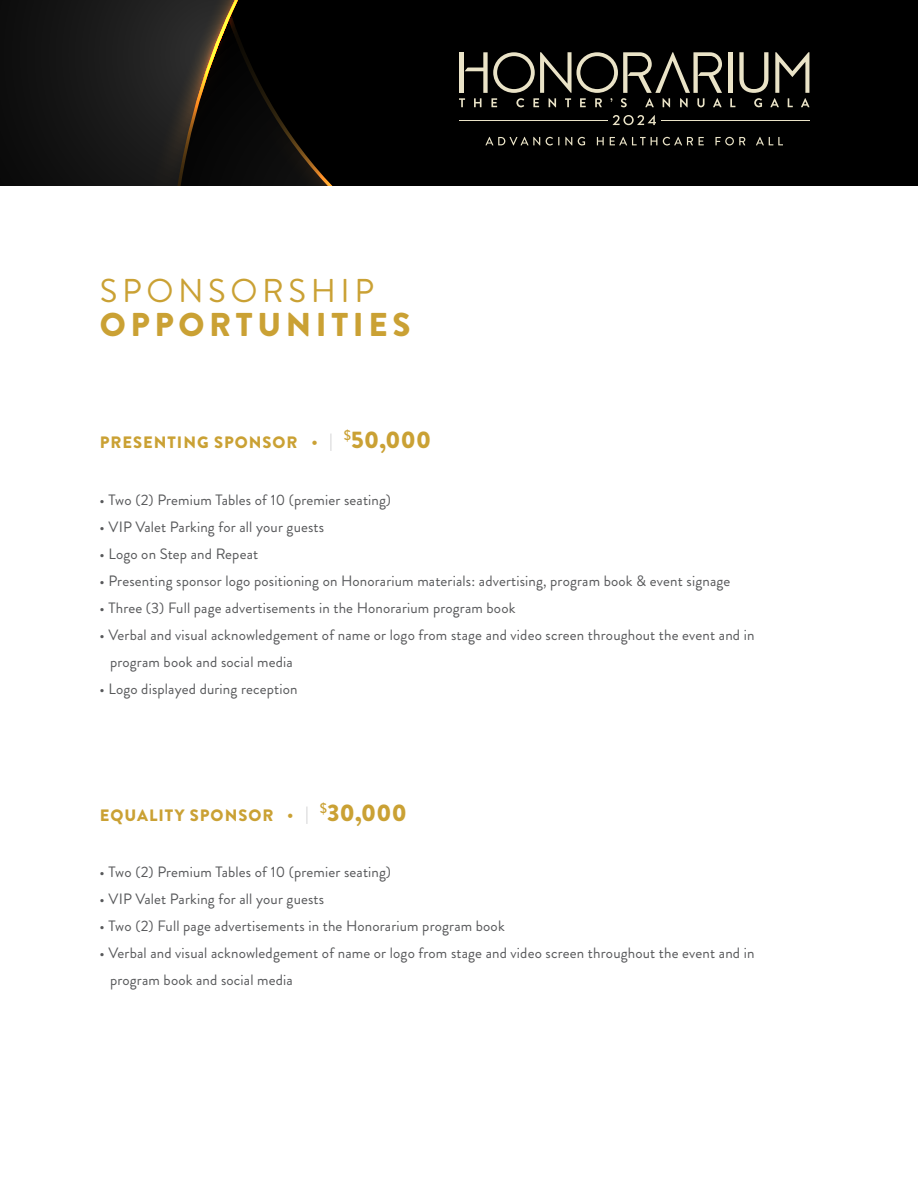
<style>
.page{position:relative;width:918px;height:1188px;background:#fff}
.page>*{position:absolute;margin:0;border:0;box-sizing:border-box;transform-origin:0 0}
.t1{font:900 33px "Brandon Grotesque";letter-spacing:.14em;color:#caa134}
.t2{font:33px "Brandon Grotesque";letter-spacing:.14em;color:#caa134}
.t3{font:900 24px "Brandon Grotesque";letter-spacing:.01em;color:#caa134}
.t4{font:900 16.5px "Brandon Grotesque";letter-spacing:.06em;color:#caa134}
.t5{font:15px "Brandon Grotesque";letter-spacing:.01em;color:#57585a}
.s1{font-weight:700}
.s2{font-weight:100;color:#808285}
</style>
<div class="page">
<div style="left:0;top:0;width:918px;height:186px;background:#000"></div>
<svg style="left:0;top:0;width:143px;height:186px"></svg>
<svg style="left:143px;top:0;width:667px;height:186px"></svg>
<p class="t2" style="left:100px;top:268px;width:276px">SPONSORSHIP</p>
<p class="t1" style="left:100px;top:301px;width:312px">OPPORTUNITIES</p>
<p class="t4" style="left:100px;top:431px;width:234px">PRESENTING SPONSOR <span class="s1">•</span> <span class="s2">|</span></p>
<p class="t3" style="left:344px;top:423px;width:89px"><sup>$</sup>50,000</p>
<p class="t5" style="left:100px;top:489px;width:293px">• Two (2) Premium Tables of 10 (premier seating)</p>
<p class="t5" style="left:100px;top:516px;width:226px">• VIP Valet Parking for all your guests</p>
<p class="t5" style="left:100px;top:543px;width:160px">• Logo on Step and Repeat</p>
<p class="t5" style="left:100px;top:570px;width:632px">• Presenting sponsor logo positioning on Honorarium materials: advertising, program book &amp; event signage</p>
<p class="t5" style="left:100px;top:597px;width:417px">• Three (3) Full page advertisements in the Honorarium program book</p>
<p class="t5" style="left:100px;top:624px;width:656px">• Verbal and visual acknowledgement of name or logo from stage and video screen throughout the event and in</p>
<p class="t5" style="left:110px;top:651px;width:184px">program book and social media</p>
<p class="t5" style="left:100px;top:678px;width:200px">• Logo displayed during reception</p>
<p class="t4" style="left:100px;top:803px;width:210px">EQUALITY SPONSOR <span class="s1">•</span> <span class="s2">|</span></p>
<p class="t3" style="left:320px;top:795px;width:88px"><sup>$</sup>30,000</p>
<p class="t5" style="left:100px;top:862px;width:293px">• Two (2) Premium Tables of 10 (premier seating)</p>
<p class="t5" style="left:100px;top:889px;width:226px">• VIP Valet Parking for all your guests</p>
<p class="t5" style="left:100px;top:916px;width:407px">• Two (2) Full page advertisements in the Honorarium program book</p>
<p class="t5" style="left:100px;top:943px;width:656px">• Verbal and visual acknowledgement of name or logo from stage and video screen throughout the event and in</p>
<p class="t5" style="left:110px;top:970px;width:184px">program book and social media</p>
</div>
